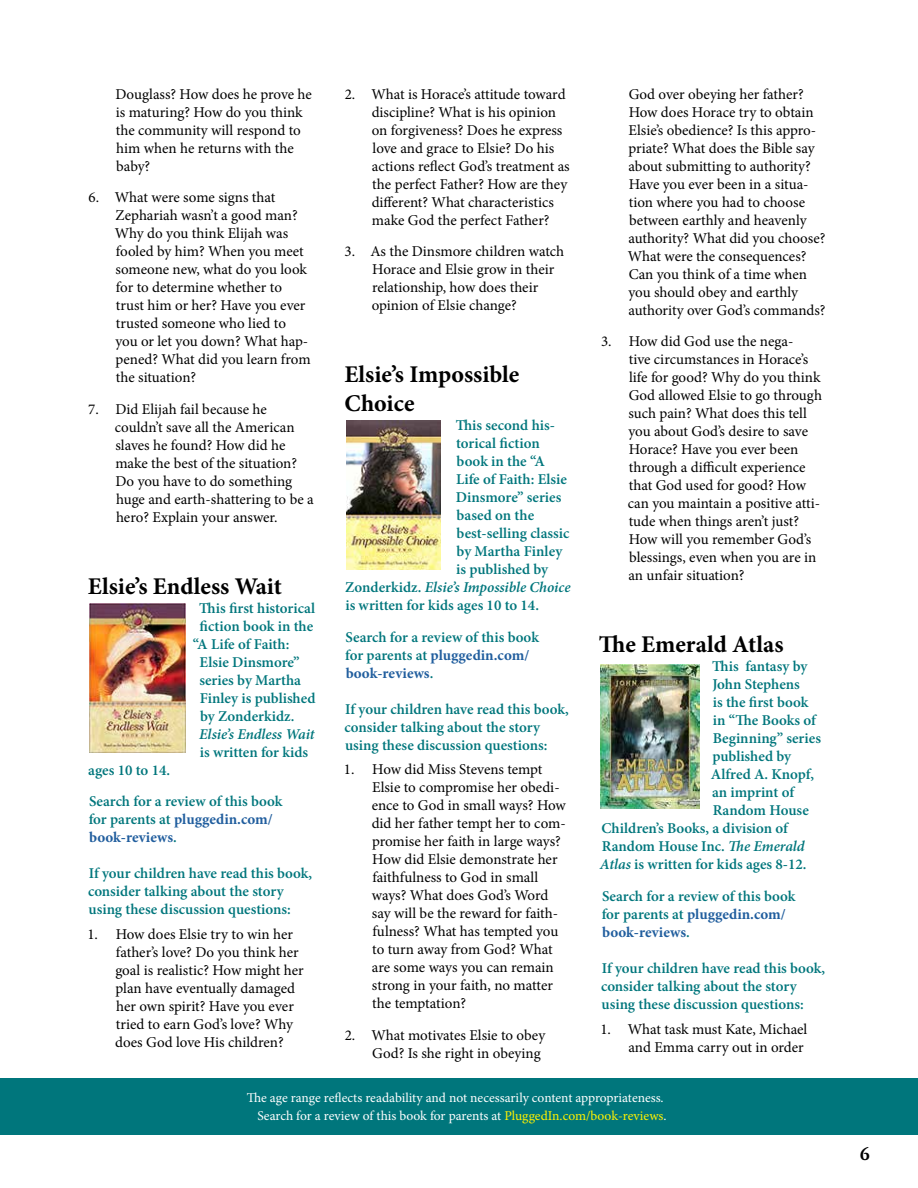
<style>
.page{position:relative;width:918px;height:1188px;background:#fff}
.page>*{position:absolute;margin:0;border:0;box-sizing:border-box;transform-origin:0 0}
.t1{font:700 24px/28.8px "Minion Pro";color:#000}
.t2{font:700 20.25px "Atma Serif OT";color:#000}
.t3{font:15px/18px "Minion Pro";letter-spacing:-.005em;color:#000}
.t4{font:600 15px/18px "Minion Pro";color:#00767c}
.t5{font:italic 600 15px "Minion Pro";letter-spacing:-.005em;color:#00767c}
.t6{font:700 15px/18px "Minion Pro";color:#215e9e}
.t7{font:13.5px/18.3px "Minion Pro";letter-spacing:-.005em;color:#fff;text-align:right}
.s1{font-weight:600;color:#00767c}
.s2{font-style:normal}
.s3{font-weight:700;color:#215e9e}
.s4{font-style:italic}
.s5{color:#fff200}
</style>
<div class="page">
<div style="left:0;top:1078px;width:918px;height:56px;background:#00767c"></div>
<img style="left:89px;top:603px;width:96px;height:149px">
<img style="left:347px;top:421px;width:94px;height:149px">
<img style="left:601px;top:664px;width:99px;height:145px">
<p class="t3" style="left:116px;top:85px;width:198px">Douglass? How does he prove he is maturing? How do you think the community will respond to him when he returns with the baby?</p>
<p class="t3" style="left:115px;top:188px;width:197px;text-indent:-26px">6. What were some signs that<br>Zephariah wasn’t a good man?<br>Why do you think Elijah was fooled by him? When you meet someone new, what do you look for to determine whether to trust him or her? Have you ever trusted someone who lied to you or let you down? What hap&shy;pened? What did you learn from the situation?</p>
<p class="t3" style="left:115px;top:400px;width:200px;text-indent:-27px">7. Did Elijah fail because he couldn’t save all the American slaves he found? How did he make the best of the situation?<br>Do you have to do something huge and earth-shattering to be a hero? Explain your answer.</p>
<h1 class="t1" style="left:88px;top:571px;width:196px">Elsie’s Endless Wait</h1>
<p class="t4" style="left:199px;top:599px;width:117px">This first historical</p>
<p class="t4" style="left:200px;top:617px;width:115px">fiction book in the</p>
<p class="t4" style="left:193px;top:635px;width:98px">“A Life of Faith:</p>
<p class="t4" style="left:200px;top:653px;width:102px">Elsie Dinsmore”</p>
<p class="t4" style="left:199px;top:671px;width:103px">series by Martha</p>
<p class="t4" style="left:200px;top:689px;width:117px">Finley is published</p>
<p class="t4" style="left:200px;top:707px;width:96px">by Zonderkidz.</p>
<p class="t5" style="left:199px;top:724px;width:117px">Elsie’s Endless Wait</p>
<p class="t4" style="left:200px;top:743px;width:110px">is written for kids</p>
<p class="t4" style="left:88px;top:754px;width:196px;line-height:31.5px">ages 10 to 14.<br>Search for a review of this book</p>
<p class="t6" style="left:89px;top:810px;width:186px"><span class="s1">for parents at</span> pluggedin.com/ book-reviews<span class="s1">.</span></p>
<p class="t4" style="left:88px;top:865px;width:226px">If your children have read this book, consider talking about the story using these discussion questions:</p>
<p class="t3" style="left:115px;top:925px;width:190px;text-indent:-28px">1. How does Elsie try to win her father’s love? Do you think her goal is realistic? How might her plan have eventually damaged her own spirit? Have you ever tried to earn God’s love? Why does God love His children?</p>
<p class="t3" style="left:372px;top:85px;width:200px;text-indent:-27px">2. What is Horace’s attitude toward discipline? What is his opinion on forgiveness? Does he express love and grace to Elsie? Do his actions reflect God’s treatment as the perfect Father? How are they different? What characteristics make God the perfect Father?</p>
<p class="t3" style="left:372px;top:242px;width:194px;text-indent:-27px">3. As the Dinsmore children watch<br>Horace and Elsie grow in their relationship, how does their opinion of Elsie change?</p>
<h1 class="t1" style="left:344px;top:360px;width:177px">Elsie’s Impossible<br>Choice</h1>
<p class="t4" style="left:456px;top:416px;width:101px">This second his-</p>
<p class="t4" style="left:456px;top:434px;width:85px">torical fiction</p>
<p class="t4" style="left:457px;top:452px;width:90px">book in the “A</p>
<p class="t4" style="left:456px;top:470px;width:112px">Life of Faith: Elsie</p>
<p class="t4" style="left:456px;top:488px;width:107px">Dinsmore” series</p>
<p class="t4" style="left:457px;top:506px;width:79px">based on the</p>
<p class="t4" style="left:457px;top:524px;width:114px">best-selling classic</p>
<p class="t4" style="left:457px;top:542px;width:107px">by Martha Finley</p>
<p class="t4" style="left:456px;top:560px;width:93px">is published by</p>
<p class="t5" style="left:345px;top:577px;width:227px"><span class="s2">Zonderkidz.</span> Elsie’s Impossible Choice</p>
<p class="t4" style="left:345px;top:596px;width:195px">is written for kids ages 10 to 14.</p>
<p class="t4" style="left:345px;top:628px;width:195px">Search for a review of this book for parents at <span class="s3">pluggedin.com/ book-reviews</span>.</p>
<p class="t4" style="left:345px;top:700px;width:226px">If your children have read this book, consider talking about the story using these discussion questions:</p>
<p class="t3" style="left:372px;top:761px;width:196px;text-indent:-28px">1. How did Miss Stevens tempt<br>Elsie to compromise her obedi&shy;ence to God in small ways? How did her father tempt her to com&shy;promise her faith in large ways?<br>How did Elsie demonstrate her faithfulness to God in small ways? What does God’s Word say will be the reward for faith&shy;fulness? What has tempted you to turn away from God? What are some ways you can remain strong in your faith, no matter the temptation?</p>
<p class="t3" style="left:372px;top:1026px;width:175px;text-indent:-27px">2. What motivates Elsie to obey<br>God? Is she right in obeying</p>
<p class="t3" style="left:628px;top:85px;width:199px">God over obeying her father?<br>How does Horace try to obtain<br>Elsie’s obedience? Is this appro&shy;priate? What does the Bible say about submitting to authority?<br>Have you ever been in a situa&shy;tion where you had to choose between earthly and heavenly authority? What did you choose?<br>What were the consequences?<br>Can you think of a time when you should obey and earthly authority over God’s commands?</p>
<p class="t3" style="left:628px;top:332px;width:196px;text-indent:-27px">3. How did God use the nega-<br>tive circumstances in Horace’s life for good? Why do you think<br>God allowed Elsie to go through such pain? What does this tell you about God’s desire to save<br>Horace? Have you ever been through a difficult experience that God used for good? How can you maintain a positive atti&shy;tude when things aren’t just?<br>How will you remember God’s blessings, even when you are in an unfair situation?</p>
<h1 class="t1" style="left:599px;top:630px;width:186px">The Emerald Atlas</h1>
<p class="t4" style="left:712px;top:658px;width:97px">This fantasy by</p>
<p class="t4" style="left:712px;top:676px;width:89px">John Stephens</p>
<p class="t4" style="left:713px;top:694px;width:97px">is the first book</p>
<p class="t4" style="left:713px;top:712px;width:105px">in “The Books of</p>
<p class="t4" style="left:713px;top:730px;width:110px">Beginning” series</p>
<p class="t4" style="left:712px;top:748px;width:80px">published by</p>
<p class="t4" style="left:711px;top:766px;width:105px">Alfred A. Knopf,</p>
<p class="t4" style="left:712px;top:784px;width:83px">an imprint of</p>
<p class="t4" style="left:713px;top:802px;width:98px">Random House</p>
<p class="t4" style="left:601px;top:820px;width:188px">Children’s Books, a division of</p>
<p class="t4" style="left:602px;top:838px;width:205px">Random House Inc. <span class="s4">The Emerald</span></p>
<p class="t4" style="left:600px;top:856px;width:208px"><span class="s4">Atlas</span> is written for kids ages 8-12.</p>
<p class="t4" style="left:602px;top:887px;width:195px">Search for a review of this book for parents at <span class="s3">pluggedin.com/ book-reviews</span>.</p>
<p class="t4" style="left:601px;top:959px;width:226px">If your children have read this book, consider talking about the story using these discussion questions:</p>
<p class="t3" style="left:600px;top:1020px;width:208px;text-align:right">1. What task must Kate, Michael and Emma carry out in order</p>
<p class="t7" style="left:247px;top:1088px;width:420px">The age range reflects readability and not necessarily content appropriateness.<br>Search for a review of this book for parents at <span class="s5">PluggedIn.com/book-reviews</span>.</p>
<h2 class="t2" style="left:860px;top:1142px;width:12px">6</h2>
</div>
